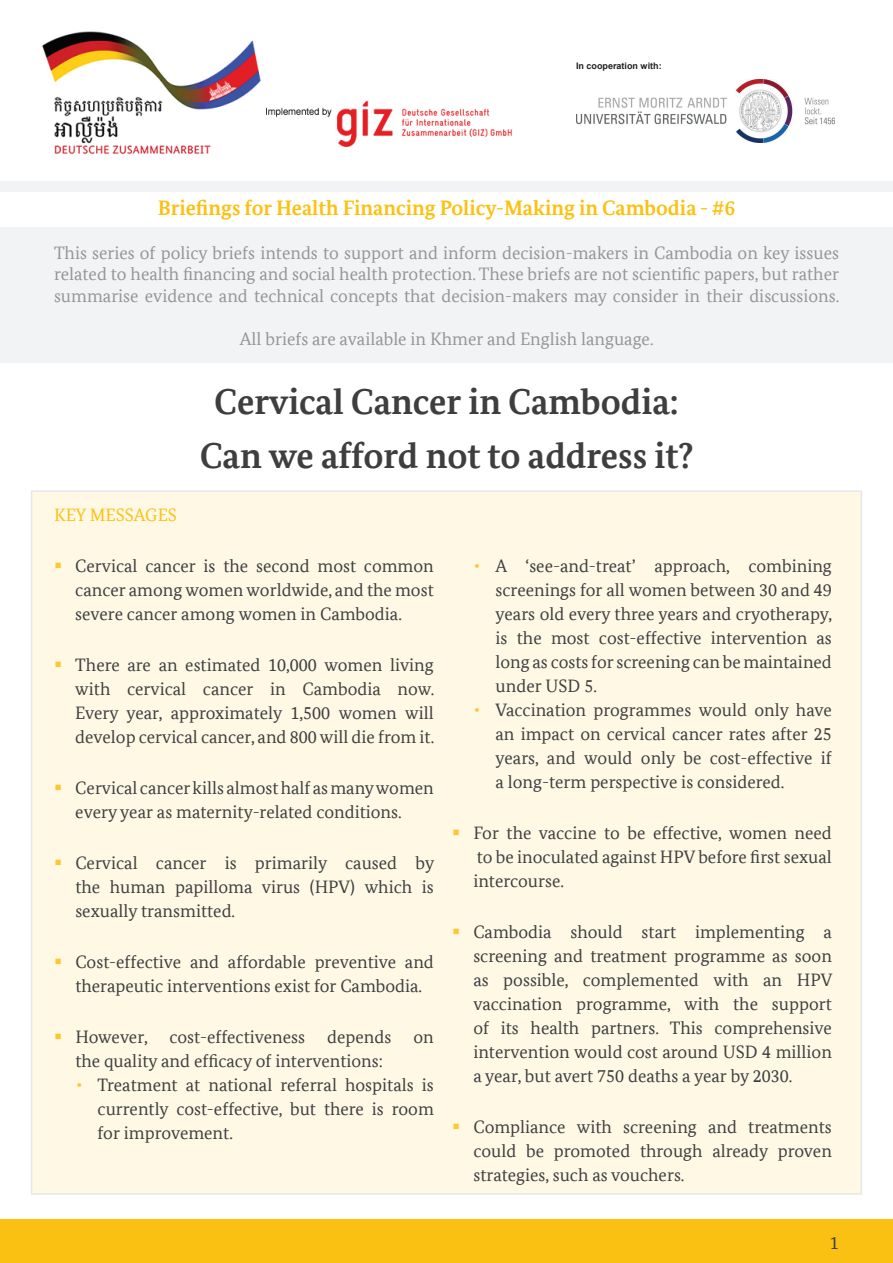
<style>
.page{position:relative;width:893px;height:1263px;background:#fff}
.page>*{position:absolute;margin:0;border:0;box-sizing:border-box;transform-origin:0 0}
.t1{font:700 36px/54px "Bundes Serif Office";color:#3e3e3f;text-align:center}
.t2{font:700 21px "Bundes Serif Office";color:#fbc112}
.t3{font:18px/24px "Bundes Serif Office";color:#3e3e3f;text-align:justify}
.t4{font:18px/21.6px "Bundes Serif Office";color:#939598;text-align:justify}
.t5{font:18px "Bundes Serif Office";color:#fbc112}
.t6{font:700 9px "Arial";color:#231f20}
.s1{color:#fdc730}
</style>
<div class="page">
<div style="left:0;top:1219px;width:893px;height:44px;background:#fbc112"></div>
<div style="left:32px;top:492px;width:829px;height:702px;background:#fef8e5"></div>
<div style="left:0;top:181px;width:893px;height:182px;background:#f2f3f4"></div>
<div style="left:0;top:192px;width:893px;height:34px;background:#fff"></div>
<img style="left:42px;top:31px;width:471px;height:124px">
<img style="left:576px;top:79px;width:258px;height:64px">
<p class="t6" style="left:576px;top:59px;width:87px">In cooperation with:</p>
<p class="t2" style="left:158px;top:196px;width:579px">Briefings for Health Financing Policy-Making in Cambodia - #6</p>
<p class="t4" style="left:54px;top:241px;width:787px">This series of policy briefs intends to support and inform decision-makers in Cambodia on key issues related to health financing and social health protection. These briefs are not scientific papers, but rather summarise evidence and technical concepts that decision-makers may consider in their discussions.</p>
<p class="t4" style="left:240px;top:328px;width:415px">All briefs are available in Khmer and English language.</p>
<h1 class="t1" style="left:200px;top:375px;width:495px">Cervical Cancer in Cambodia:<br>Can we afford not to address it?</h1>
<p class="t5" style="left:54px;top:505px;width:124px">KEY MESSAGES</p>
<p class="t3" style="left:75px;top:554px;width:360px;text-indent:-21px"><span class="s1">▪</span> Cervical cancer is the second most common cancer among women worldwide, and the most severe cancer among women in Cambodia.</p>
<p class="t3" style="left:75px;top:653px;width:360px;text-indent:-21px"><span class="s1">▪</span> There are an estimated 10,000 women living with cervical cancer in Cambodia now.<br>Every year, approximately 1,500 women will develop cervical cancer, and 800 will die from it.</p>
<p class="t3" style="left:75px;top:776px;width:360px;text-indent:-21px"><span class="s1">▪</span> Cervical cancer kills almost half as many women every year as maternity-related conditions.</p>
<p class="t3" style="left:75px;top:851px;width:360px;text-indent:-21px"><span class="s1">▪</span> Cervical cancer is primarily caused by the human papilloma virus (HPV) which is sexually transmitted.</p>
<p class="t3" style="left:54px;top:950px;width:381px;text-align:center"><span class="s1">▪</span> Cost-effective and affordable preventive and therapeutic interventions exist for Cambodia.</p>
<p class="t3" style="left:75px;top:1025px;width:360px;text-indent:-21px"><span class="s1">▪</span> However, cost-effectiveness depends on the quality and efficacy of interventions:</p>
<p class="t3" style="left:98px;top:1073px;width:338px;text-indent:-21px"><span class="s1">•</span> Treatment at national referral hospitals is currently cost-effective, but there is room for improvement.</p>
<p class="t3" style="left:496px;top:553px;width:338px;text-indent:-21px"><span class="s1">•</span> A ‘see-and-treat’ approach, combining screenings for all women between 30 and 49 years old every three years and cryotherapy, is the most cost-effective intervention as long as costs for screening can be maintained under USD 5.</p>
<p class="t3" style="left:496px;top:697px;width:338px;text-indent:-21px"><span class="s1">•</span> Vaccination programmes would only have an impact on cervical cancer rates after 25 years, and would only be cost-effective if a long-term perspective is considered.</p>
<p class="t3" style="left:473px;top:820px;width:360px;text-indent:-21px"><span class="s1">▪</span> For the vaccine to be effective, women need to be inoculated against HPV before first sexual intercourse.</p>
<p class="t3" style="left:473px;top:919px;width:361px;text-indent:-21px"><span class="s1">▪</span> Cambodia should start implementing a screening and treatment programme as soon as possible, complemented with an HPV vaccination programme, with the support of its health partners. This comprehensive intervention would cost around USD 4 million a year, but avert 750 deaths a year by 2030.</p>
<p class="t3" style="left:473px;top:1114px;width:360px;text-indent:-21px"><span class="s1">▪</span> Compliance with screening and treatments could be promoted through already proven strategies, such as vouchers.</p>
<p class="t3" style="left:830px;top:1230px;width:10px">1</p>
</div>
